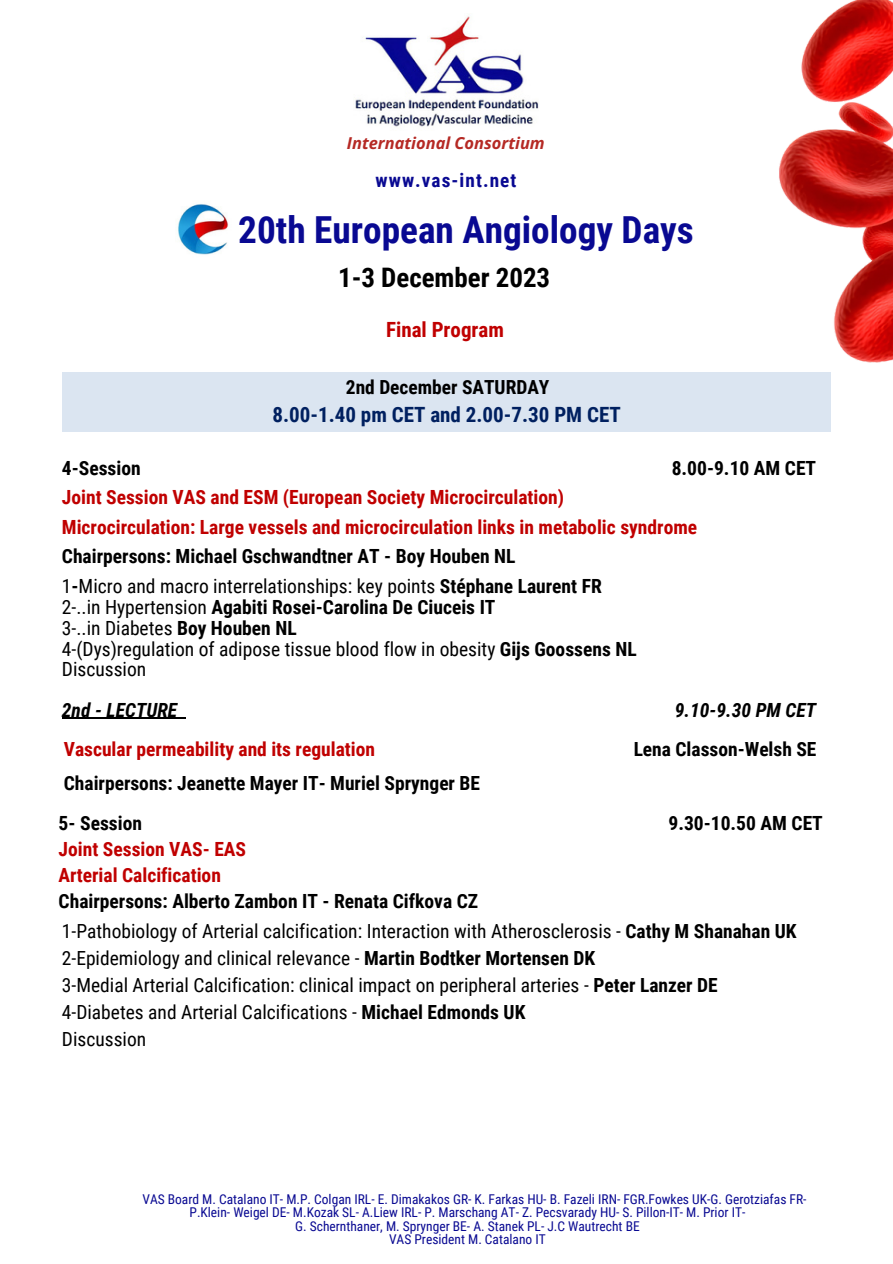
<style>
.page{position:relative;width:893px;height:1264px;background:#fff}
.page>*{position:absolute;margin:0;border:0;box-sizing:border-box;transform-origin:0 0}
.t1{font:700 37.2px "Roboto Condensed";color:#090992}
.t2{font:700 26.85px "Roboto Condensed";color:#000}
.t3{font:700 21px "Roboto Condensed";color:#002060}
.t4{font:700 21px "Roboto Condensed";color:#c00000}
.t5{font:19.5px "Roboto Condensed";color:#000}
.t6{font:700 19.5px "Roboto Condensed";color:#000}
.t7{font:700 19.5px "Roboto Condensed";color:#c00000}
.t8{font:italic 700 19.5px "Roboto Condensed";color:#000}
.t9{font:700 19.35px "Roboto Condensed";color:#000}
.t10{font:700 19.2px "Roboto Condensed";letter-spacing:.055em;color:#090992}
.t11{font:italic 700 16.35px "Open Sans";color:#b52924}
.t12{font:13.5px/13.5px "Roboto Condensed";color:#090992}
.s1{font-weight:700}
.s2{font-weight:400}
</style>
<div class="page">
<img style="left:355px;top:16px;width:183px;height:111px">
<img style="left:178px;top:204px;width:51px;height:51px">
<img style="left:779px;top:0;width:113px;height:376px">
<hr style="left:62px;top:718px;width:115px;height:1px;background:#000">
<div style="left:62px;top:372px;width:768px;height:32px;background:#dbe5f1"></div>
<div style="left:62px;top:404px;width:768px;height:28px;background:#dbe5f1"></div>
<p class="t11" style="left:347px;top:131px;width:199px">International Consortium</p>
<p class="t10" style="left:375px;top:169px;width:142px">www.vas-int.net</p>
<p class="t1" style="left:238px;top:208px;width:457px">20th European Angiology Days</p>
<p class="t2" style="left:338px;top:262px;width:213px">1-3 December 2023</p>
<p class="t4" style="left:386px;top:317px;width:119px">Final Program</p>
<p class="t9" style="left:346px;top:376px;width:205px">2nd December SATURDAY</p>
<p class="t3" style="left:272px;top:402px;width:350px">8.00-1.40 pm CET and 2.00-7.30 PM CET</p>
<p class="t6" style="left:62px;top:457px;width:80px">4-Session</p>
<p class="t6" style="left:671px;top:457px;width:146px">8.00-9.10 AM CET</p>
<p class="t7" style="left:62px;top:486px;width:503px">Joint Session VAS and ESM (European Society Microcirculation)</p>
<p class="t7" style="left:62px;top:515px;width:636px">Microcirculation: Large vessels and microcirculation links in metabolic syndrome</p>
<p class="t6" style="left:62px;top:544px;width:455px">Chairpersons: Michael Gschwandtner AT - Boy Houben NL</p>
<p class="t5" style="left:62px;top:575px;width:541px">1<span class="s1">-</span>Micro and macro interrelationships: key points <span class="s1">Stéphane Laurent FR</span></p>
<p class="t6" style="left:62px;top:596px;width:435px"><span class="s2">2-..in Hypertension</span> Agabiti Rosei-Carolina De Ciuceis IT</p>
<p class="t5" style="left:62px;top:616px;width:236px">3-..in Diabetes <span class="s1">Boy Houben NL</span></p>
<p class="t5" style="left:62px;top:638px;width:576px">4-(Dys)regulation of adipose tissue blood flow in obesity <span class="s1">Gijs Goossens NL</span></p>
<p class="t5" style="left:62px;top:658px;width:86px">Discussion</p>
<p class="t8" style="left:62px;top:698px;width:117px">2nd - LECTURE</p>
<p class="t8" style="left:674px;top:698px;width:143px">9.10-9.30 PM CET</p>
<p class="t7" style="left:64px;top:738px;width:312px">Vascular permeability and its regulation</p>
<p class="t6" style="left:633px;top:738px;width:184px">Lena Classon-Welsh SE</p>
<p class="t6" style="left:64px;top:771px;width:417px">Chairpersons: Jeanette Mayer IT- Muriel Sprynger BE</p>
<p class="t6" style="left:59px;top:812px;width:85px">5- Session</p>
<p class="t6" style="left:668px;top:812px;width:156px">9.30-10.50 AM CET</p>
<p class="t7" style="left:59px;top:838px;width:189px">Joint Session VAS- EAS</p>
<p class="t7" style="left:59px;top:864px;width:164px">Arterial Calcification</p>
<p class="t6" style="left:59px;top:889px;width:421px">Chairpersons: Alberto Zambon IT - Renata Cifkova CZ</p>
<p class="t5" style="left:62px;top:919px;width:736px">1-Pathobiology of Arterial calcification: Interaction with Atherosclerosis - <span class="s1">Cathy M Shanahan UK</span></p>
<p class="t5" style="left:62px;top:946px;width:535px">2-Epidemiology and clinical relevance - <span class="s1">Martin Bodtker Mortensen DK</span></p>
<p class="t5" style="left:62px;top:973px;width:657px">3-Medial Arterial Calcification: clinical impact on peripheral arteries - <span class="s1">Peter Lanzer DE</span></p>
<p class="t5" style="left:62px;top:1000px;width:465px">4-Diabetes and Arterial Calcifications - <span class="s1">Michael Edmonds UK</span></p>
<p class="t5" style="left:62px;top:1027px;width:86px">Discussion</p>
<p class="t12" style="left:189px;top:1192px;width:618px;text-indent:-47px">VAS Board M. Catalano IT- M.P. Colgan IRL- E. Dimakakos GR- K. Farkas HU- B. Fazeli IRN- FGR.Fowkes UK-G. Gerotziafas FR-<br>P.Klein- Weigel DE- M.Kozak SL- A.Liew IRL- P. Marschang AT- Z. Pecsvarady HU- S. Pillon-IT- M. Prior IT-</p>
<p class="t12" style="left:295px;top:1219px;width:346px">G. Schernthaner, M. Sprynger BE- A. Stanek PL- J.C Wautrecht BE</p>
<p class="t12" style="left:389px;top:1232px;width:158px">VAS President M. Catalano IT</p>
</div>
